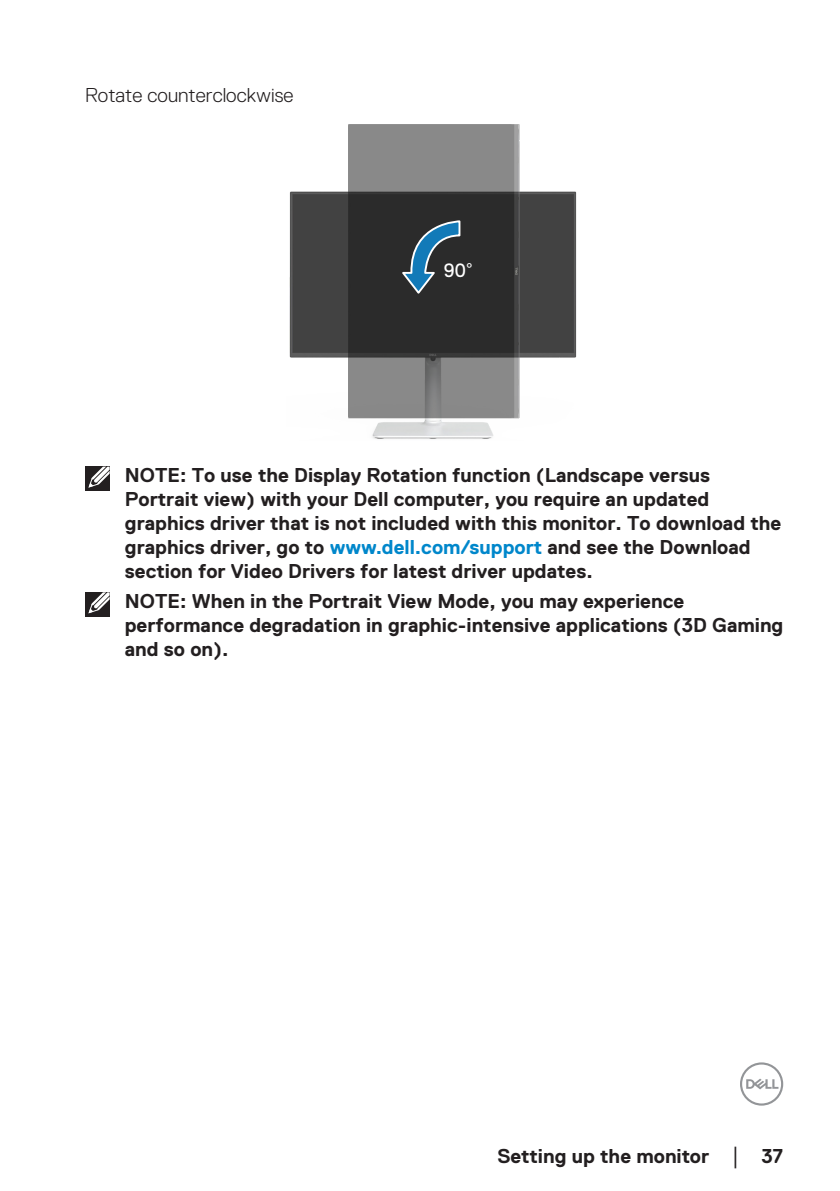
<style>
.page{position:relative;width:840px;height:1191px;background:#fff}
.page>*{position:absolute;margin:0;border:0;box-sizing:border-box;transform-origin:0 0}
.text{font:700 20px/24px "Dell Replica";color:#231f20}
.text-2{font:300 20px "Dell Replica";color:#231f20}
.t1{font:19.2px "Dell Replica";color:#fff}
.s1{color:#0087cb}
.s2{font-family:"Times New Roman";font-weight:400;font-size:18px}
</style>
<div class="page">
<svg style="left:740px;top:1062px;width:42px;height:43px"></svg>
<img style="left:289px;top:191px;width:288px;height:248px">
<img style="left:348px;top:124px;width:171px;height:294px">
<svg style="left:399px;top:221px;width:62px;height:75px"></svg>
<div style="left:85px;top:467px;width:24px;height:24px;background:#231f20"></div>
<svg style="left:87px;top:466px;width:23px;height:22px"></svg>
<div style="left:85px;top:592px;width:24px;height:25px;background:#231f20"></div>
<svg style="left:88px;top:592px;width:22px;height:22px"></svg>
<p class="text-2" style="left:85px;top:84px;width:210px">Rotate counterclockwise</p>
<p class="t1" style="left:443px;top:260px;width:30px">90<sup>°</sup></p>
<p class="text" style="left:125px;top:463px;width:657px">NOTE: To use the Display Rotation function (Landscape versus Portrait view) with your Dell computer, you require an updated graphics driver that is not included with this monitor. To download the graphics driver, go to <span class="s1">www.dell.com/support</span> and see the Download section for Video Drivers for latest driver updates.</p>
<p class="text" style="left:125px;top:589px;width:659px">NOTE: When in the Portrait View Mode, you may experience performance degradation in graphic-intensive applications (3D Gaming and so on).</p>
<p class="text" style="left:497px;top:1143px;width:287px">Setting up the monitor <span class="s2">│</span> 37</p>
</div>
